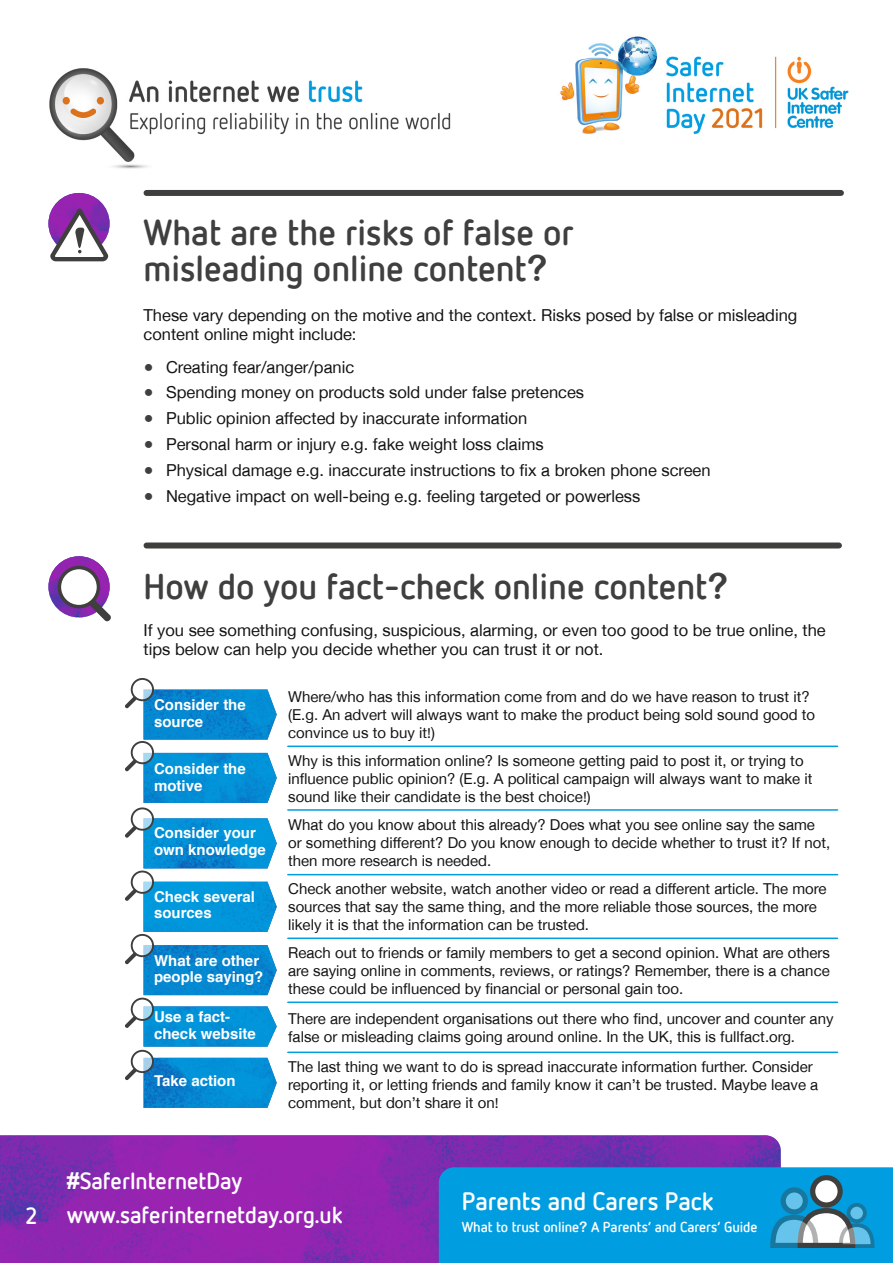
<style>
.page{position:relative;width:893px;height:1263px;background:#fff}
.page>*{position:absolute;margin:0;border:0;box-sizing:border-box;transform-origin:0 0}
.Header_black{font:700 36px/36px "Netto OT";color:#3f3f3e}
.t1{font:700 25.2px "Netto OT";color:#fff}
.t2{font:700 23.25px/34.2px "Netto OT";color:#fff}
.Body_copy___bullet_l{font:16.5px "Helvetica Neue LT Arabic";color:#131313}
.Body_copy{font:16.5px/19.5px "Helvetica Neue LT Arabic";color:#131313}
.Table_copy___regular{font:15px/18px "Helvetica Neue LT Arabic";color:#131313}
.Table_copy_-_bold_sm{font:700 15px/16.5px "Helvetica";color:#fff}
.t3{font:700 14.4px "Netto OT";letter-spacing:-.005em;color:#fff}
.s1{font-family:"Arial Rounded MT Bold";font-weight:400}
.s2{font-family:"Helvetica Neue";font-weight:300;color:#3f3f3e}
.s3{font-family:"Arial"}
</style>
<div class="page">
<img style="left:0;top:1135px;width:781px;height:128px">
<svg style="left:439px;top:1167px;width:454px;height:96px;background:#0e9dda"></svg>
<img style="left:49px;top:68px;width:402px;height:101px">
<img style="left:560px;top:36px;width:289px;height:99px">
<img style="left:144px;top:689px;width:133px;height:51px">
<img style="left:144px;top:753px;width:133px;height:50px">
<img style="left:144px;top:818px;width:133px;height:50px">
<img style="left:144px;top:882px;width:133px;height:50px">
<img style="left:144px;top:945px;width:133px;height:50px">
<img style="left:144px;top:1058px;width:133px;height:50px">
<img style="left:144px;top:1006px;width:133px;height:41px">
<svg style="left:132px;top:871px;width:21px;height:22px"></svg>
<svg style="left:125px;top:889px;width:12px;height:12px"></svg>
<div style="left:131px;top:870px;width:23px;height:24px;border:2px solid #3f3f3e;border-radius:50%"></div>
<svg style="left:132px;top:935px;width:21px;height:21px"></svg>
<svg style="left:125px;top:952px;width:12px;height:12px"></svg>
<div style="left:131px;top:934px;width:23px;height:23px;border:2px solid #3f3f3e;border-radius:50%"></div>
<svg style="left:132px;top:998px;width:21px;height:22px"></svg>
<svg style="left:125px;top:1016px;width:12px;height:12px"></svg>
<div style="left:131px;top:998px;width:23px;height:23px;border:2px solid #3f3f3e;border-radius:50%"></div>
<svg style="left:132px;top:1051px;width:21px;height:21px"></svg>
<svg style="left:125px;top:1068px;width:12px;height:12px"></svg>
<div style="left:131px;top:1050px;width:23px;height:23px;border:2px solid #3f3f3e;border-radius:50%"></div>
<svg style="left:132px;top:808px;width:21px;height:22px"></svg>
<svg style="left:125px;top:826px;width:12px;height:12px"></svg>
<div style="left:131px;top:807px;width:23px;height:24px;border:2px solid #3f3f3e;border-radius:50%"></div>
<svg style="left:132px;top:742px;width:21px;height:21px"></svg>
<svg style="left:125px;top:759px;width:12px;height:12px"></svg>
<div style="left:131px;top:741px;width:23px;height:23px;border:2px solid #3f3f3e;border-radius:50%"></div>
<svg style="left:132px;top:679px;width:21px;height:21px"></svg>
<svg style="left:125px;top:696px;width:12px;height:12px"></svg>
<div style="left:131px;top:678px;width:23px;height:23px;border:2px solid #3f3f3e;border-radius:50%"></div>
<div style="left:147px;top:190px;width:694px;height:6px;background:#3f3f3e"></div>
<img style="left:48px;top:193px;width:62px;height:61px;border-radius:31px">
<div style="left:147px;top:542px;width:692px;height:6px;background:#3f3f3e"></div>
<img style="left:48px;top:556px;width:62px;height:61px;border-radius:31px">
<svg style="left:48px;top:202px;width:62px;height:60px"></svg>
<div style="left:59px;top:567px;width:39px;height:40px;background:#fff;border-radius:50%"></div>
<div style="left:58px;top:566px;width:42px;height:42px;border:3px solid #3f3f3e;border-radius:50%"></div>
<svg style="left:89px;top:599px;width:22px;height:23px"></svg>
<hr style="left:288px;top:745px;width:549px;height:2px;background:#009de0">
<hr style="left:288px;top:809px;width:549px;height:2px;background:#009de0">
<hr style="left:288px;top:874px;width:549px;height:1px;background:#009de0">
<hr style="left:288px;top:937px;width:549px;height:2px;background:#009de0">
<hr style="left:288px;top:1001px;width:549px;height:2px;background:#009de0">
<hr style="left:288px;top:1051px;width:549px;height:2px;background:#009de0">
<h3 class="t2" style="left:26px;top:1198px;width:13px">2</h3>
<h2 class="Header_black" style="left:144px;top:215px;width:432px">What are the risks of false or misleading online content<span class="s1">?</span></h2>
<p class="Body_copy" style="left:144px;top:305px;width:655px">These vary depending on the motive and the context. Risks posed by false or misleading content online might include:</p>
<p class="Body_copy___bullet_l" style="left:144px;top:357px;width:212px"><span class="s2">●</span> Creating fear/anger/panic</p>
<p class="Body_copy___bullet_l" style="left:144px;top:383px;width:442px"><span class="s2">●</span> Spending money on products sold under false pretences</p>
<p class="Body_copy___bullet_l" style="left:144px;top:409px;width:385px"><span class="s2">●</span> Public opinion affected by inaccurate information</p>
<p class="Body_copy___bullet_l" style="left:144px;top:435px;width:402px"><span class="s2">●</span> Personal harm or injury e.g. fake weight loss claims</p>
<p class="Body_copy___bullet_l" style="left:144px;top:461px;width:569px"><span class="s2">●</span> Physical damage e.g. inaccurate instructions to fix a broken phone screen</p>
<p class="Body_copy___bullet_l" style="left:144px;top:487px;width:498px"><span class="s2">●</span> Negative impact on well-being e.g. feeling targeted or powerless</p>
<h2 class="Header_black" style="left:144px;top:568px;width:586px">How do you fact-check online content<span class="s1">?</span></h2>
<p class="Body_copy" style="left:144px;top:620px;width:684px">If you see something confusing, suspicious, alarming, or even too good to be true online, the tips below can help you decide whether you can trust it or not.</p>
<p class="Table_copy_-_bold_sm" style="left:154px;top:697px;width:93px">Consider the source</p>
<p class="Table_copy___regular" style="left:288px;top:688px;width:529px">Where/who has this information come from and do we have reason to trust it? (E.g. An advert will always want to make the product being sold sound good to convince us to buy it!)</p>
<p class="Table_copy_-_bold_sm" style="left:154px;top:761px;width:93px">Consider the motive</p>
<p class="Table_copy___regular" style="left:288px;top:752px;width:526px">Why is this information online? Is someone getting paid to post it, or trying to influence public opinion? (E.g. A political campaign will always want to make it sound like their candidate is the best choice!)</p>
<p class="Table_copy_-_bold_sm" style="left:154px;top:825px;width:113px">Consider your own knowledge</p>
<p class="Table_copy___regular" style="left:288px;top:816px;width:544px">What do you know about this already? Does what you see online say the same or something different? Do you know enough to decide whether to trust it? If not, then more research is needed.</p>
<p class="Table_copy_-_bold_sm" style="left:154px;top:888px;width:102px">Check several sources</p>
<p class="Table_copy___regular" style="left:288px;top:880px;width:540px">Check another website, watch another video or read a different article. The more sources that say the same thing, and the more reliable those sources, the more likely it is that the information can be trusted.</p>
<p class="Table_copy_-_bold_sm" style="left:154px;top:952px;width:111px">What are other people saying?</p>
<p class="Table_copy___regular" style="left:288px;top:943px;width:543px;text-align:justify">Reach out to friends or family members to get a second opinion. What are others are saying online in comments, reviews, or ratings? Remember, there is a chance these could be influenced by financial or personal gain too.</p>
<p class="Table_copy_-_bold_sm" style="left:154px;top:1009px;width:103px">Use a fact&shy;check website</p>
<p class="Table_copy___regular" style="left:288px;top:1010px;width:547px">There are independent organisations out there who find, uncover and counter any false or misleading claims going around online. In the UK, this is fullfact.org.</p>
<p class="Table_copy_-_bold_sm" style="left:154px;top:1072px;width:83px">Take action</p>
<p class="Table_copy___regular" style="left:288px;top:1058px;width:532px">The last thing we want to do is spread inaccurate information further. Consider reporting it, or letting friends and family know it can’t be trusted. Maybe leave a comment, but don’t share it on!</p>
<h3 class="t2" style="left:67px;top:1164px;width:277px"><span class="s3">#</span>SaferInternetDay www.saferinternetday.org.uk</h3>
<h2 class="t1" style="left:462px;top:1186px;width:253px">Parents and Carers Pack</h2>
<p class="t3" style="left:462px;top:1219px;width:297px">What to trust online<span class="s1">?</span> A Parents’ and Carers’ Guide</p>
</div>
